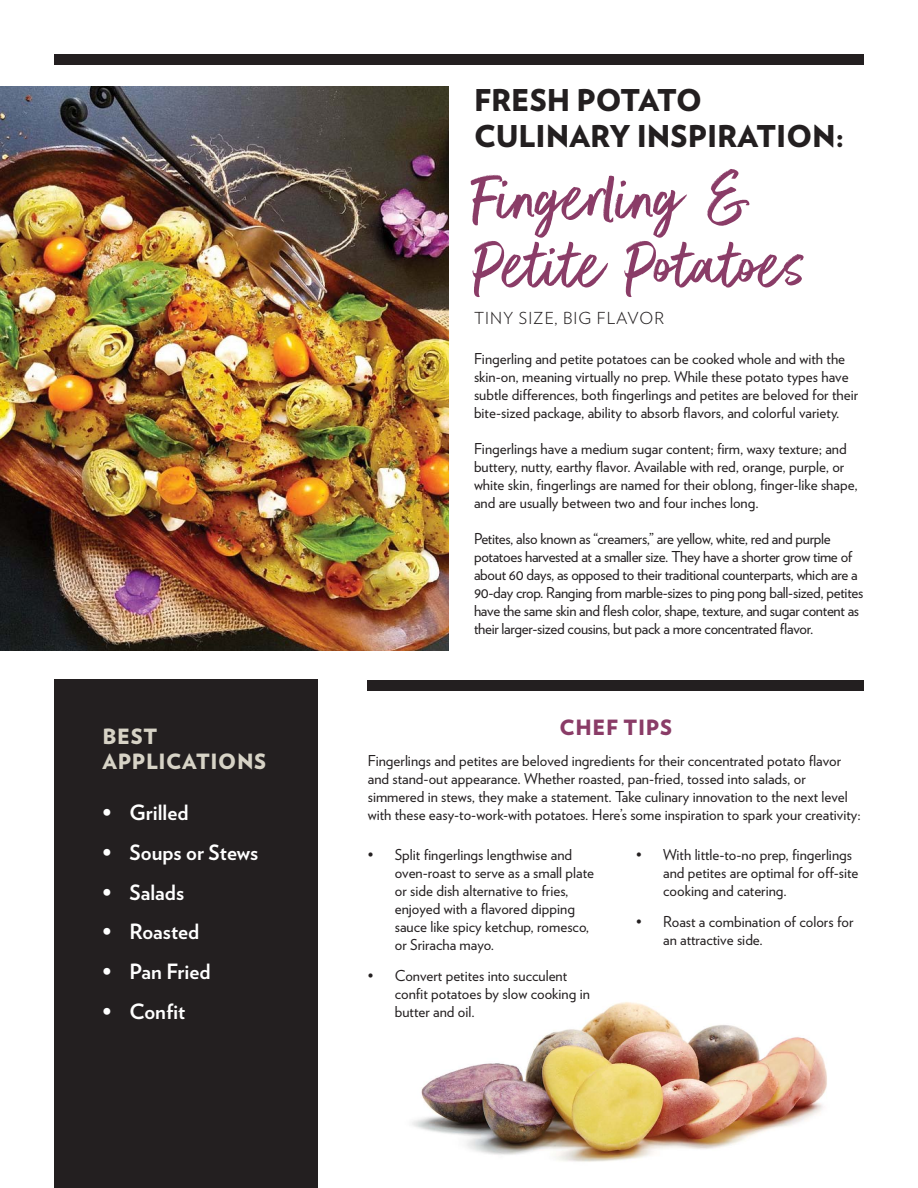
<style>
.page{position:relative;width:918px;height:1188px;background:#fff}
.page>*{position:absolute;margin:0;border:0;box-sizing:border-box;transform-origin:0 0}
.t1{font:79.5px/67.5px "Better Times";color:#8a3c67}
.t2{font:900 30px/36px "Verlag";color:#231f20}
.t3{font:700 21px "Verlag";color:#fff}
.t4{font:900 21px/25.2px "Verlag";letter-spacing:.03em;color:#d7d3c6}
.t5{font:900 21px "Verlag";letter-spacing:.03em;color:#8a3c67}
.t6{font:300 16.5px "Verlag";letter-spacing:.06em;color:#231f20}
.t7{font:15px/18px "Verlag";color:#231f20}
.t8{font:15px/18px "Verlag";letter-spacing:-.02em;color:#231f20}
</style>
<div class="page">
<img style="left:412px;top:1002px;width:415px;height:160px">
<div style="left:54px;top:680px;width:263px;height:508px;background:#231f20"></div>
<img style="left:0;top:87px;width:448px;height:563px">
<div style="left:54px;top:54px;width:810px;height:11px;background:#231f20"></div>
<div style="left:368px;top:680px;width:496px;height:11px;background:#231f20"></div>
<h3 class="t4" style="left:103px;top:723px;width:165px">BEST<br>APPLICATIONS</h3>
<h3 class="t3" style="left:103px;top:796px;width:88px">• Grilled</h3>
<h3 class="t3" style="left:103px;top:836px;width:157px">• Soups or Stews</h3>
<h3 class="t3" style="left:103px;top:876px;width:83px">• Salads</h3>
<h3 class="t3" style="left:103px;top:915px;width:98px">• Roasted</h3>
<h3 class="t3" style="left:103px;top:955px;width:110px">• Pan Fried</h3>
<h3 class="t3" style="left:103px;top:995px;width:84px">• Confit</h3>
<h2 class="t2" style="left:474px;top:80px;width:372px">FRESH POTATO<br>CULINARY INSPIRATION:</h2>
<h1 class="t1" style="left:474px;top:168px;width:333px">Fingerling &amp;<br>Petite Potatoes</h1>
<p class="t6" style="left:474px;top:306px;width:192px">TINY SIZE, BIG FLAVOR</p>
<p class="t7" style="left:474px;top:349px;width:386px">Fingerling and petite potatoes can be cooked whole and with the skin-on, meaning virtually no prep. While these potato types have subtle differences, both fingerlings and petites are beloved for their bite-sized package, ability to absorb flavors, and colorful variety.</p>
<p class="t7" style="left:474px;top:439px;width:385px">Fingerlings have a medium sugar content; firm, waxy texture; and buttery, nutty, earthy flavor. Available with red, orange, purple, or white skin, fingerlings are named for their oblong, finger-like shape, and are usually between two and four inches long.</p>
<p class="t8" style="left:474px;top:529px;width:391px">Petites, also known as “creamers,” are yellow, white, red and purple potatoes harvested at a smaller size. They have a shorter grow time of about 60 days, as opposed to their traditional counterparts, which are a 90-day crop. Ranging from marble-sizes to ping pong ball-sized, petites have the same skin and flesh color, shape, texture, and sugar content as their larger-sized cousins, but pack a more concentrated flavor.</p>
<h3 class="t5" style="left:560px;top:710px;width:114px">CHEF TIPS</h3>
<p class="t7" style="left:368px;top:751px;width:494px">Fingerlings and petites are beloved ingredients for their concentrated potato flavor and stand-out appearance. Whether roasted, pan-fried, tossed into salads, or simmered in stews, they make a statement. Take culinary innovation to the next level with these easy-to-work-with potatoes. Here’s some inspiration to spark your creativity:</p>
<p class="t7" style="left:395px;top:845px;width:201px;text-indent:-27px">• Split fingerlings lengthwise and oven-roast to serve as a small plate or side dish alternative to fries, enjoyed with a flavored dipping sauce like spicy ketchup, romesco, or Sriracha mayo.</p>
<p class="t7" style="left:395px;top:966px;width:197px;text-indent:-27px">• Convert petites into succulent confit potatoes by slow cooking in butter and oil.</p>
<p class="t7" style="left:663px;top:845px;width:197px;text-indent:-27px">• With little-to-no prep, fingerlings and petites are optimal for off-site cooking and catering.</p>
<p class="t7" style="left:663px;top:912px;width:192px;text-indent:-27px">• Roast a combination of colors for an attractive side.</p>
</div>
